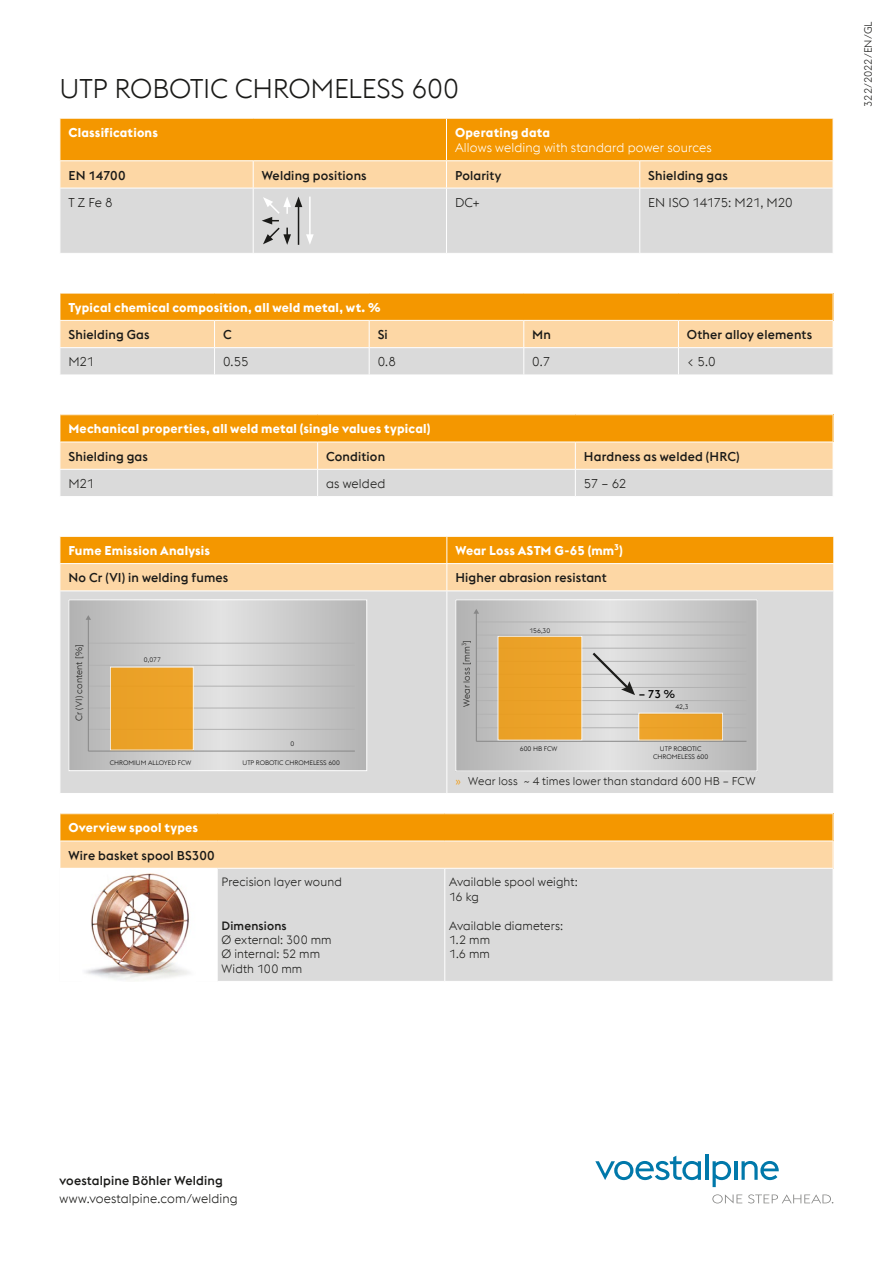
<style>
.page{position:relative;width:893px;height:1263px;background:#fff}
.page>*{position:absolute;margin:0;border:0;box-sizing:border-box;transform-origin:0 0}
.t1{font:300 27px "voestalpine";letter-spacing:-.01em;color:#1a1a18}
.t2{font:500 12.75px "voestalpine";letter-spacing:.01em;color:#1a1a18}
.t3{font:700 12.75px "voestalpine";letter-spacing:.015em;color:#fff}
.t4{font:300 12.75px "voestalpine";letter-spacing:.01em;color:#1a1a18}
.t5{font:300 12.75px "voestalpine";letter-spacing:.01em;color:#fff}
.t6{font:300 12.75px "voestalpine";letter-spacing:-.01em;color:#1a1a18}
.t7{font:300 12px/14.4px "voestalpine";letter-spacing:.01em;color:#1a1a18}
.t8{font:500 12px "voestalpine";letter-spacing:.015em;color:#1a1a18}
.t9{font:300 11.25px "voestalpine";letter-spacing:.015em;color:#1a1a18}
.t10{font:500 11.25px "voestalpine";color:#000}
.t11{font:300 10.5px "voestalpine";color:#1a1a18}
.t12{font:300 9px "voestalpine";letter-spacing:.02em;color:#1a1a18}
.t13{font:300 6.6px/7.9px "voestalpine";color:#000;text-align:center}
.t14{font:300 6.45px "voestalpine";color:#000}
.s1{color:#f49700}
</style>
<div class="page">
<svg style="left:595px;top:1156px;width:106px;height:24px"></svg>
<hr style="left:705px;top:1154px;width:3px;height:26px;background:#0078aa">
<svg style="left:713px;top:1161px;width:18px;height:26px"></svg>
<hr style="left:734px;top:1161px;width:3px;height:19px;background:#0078aa">
<svg style="left:741px;top:1161px;width:38px;height:19px"></svg>
<svg style="left:712px;top:1194px;width:30px;height:9px"></svg>
<svg style="left:748px;top:1194px;width:85px;height:9px"></svg>
<div style="left:61px;top:189px;width:772px;height:64px;background:#dadada"></div>
<hr style="left:253px;top:188px;width:1px;height:65px;background:#fff">
<hr style="left:446px;top:188px;width:1px;height:65px;background:#fff">
<hr style="left:639px;top:188px;width:1px;height:65px;background:#fff">
<svg style="left:60px;top:118px;width:774px;height:70px;background:#f7b247"></svg>
<svg style="left:262px;top:197px;width:52px;height:48px;background:#c9c9c9"></svg>
<svg style="left:60px;top:293px;width:774px;height:82px;background:#efc584"></svg>
<svg style="left:60px;top:415px;width:774px;height:81px;background:#eec381"></svg>
<hr style="left:60px;top:469px;width:258px;height:1px;background:#fff">
<hr style="left:318px;top:469px;width:257px;height:1px;background:#fff">
<hr style="left:575px;top:469px;width:258px;height:1px;background:#fff">
<div style="left:61px;top:591px;width:772px;height:202px;background:#dadada"></div>
<hr style="left:446px;top:591px;width:1px;height:202px;background:#fff">
<svg style="left:60px;top:536px;width:774px;height:54px;background:#f8b958"></svg>
<svg style="left:70px;top:601px;width:295px;height:168px;background:#cacaca"></svg>
<hr style="left:88px;top:729px;width:267px;height:1px;background:#b2b2b2">
<hr style="left:88px;top:708px;width:267px;height:1px;background:#b2b2b2">
<hr style="left:88px;top:686px;width:267px;height:1px;background:#b2b2b2">
<hr style="left:88px;top:665px;width:267px;height:1px;background:#b2b2b2">
<hr style="left:88px;top:643px;width:267px;height:1px;background:#b2b2b2">
<div style="left:110px;top:667px;width:83px;height:83px;background:#eca228"></div>
<div style="left:110px;top:667px;width:84px;height:83px;border:1px solid #fff"></div>
<hr style="left:88px;top:751px;width:267px;height:1px;background:#878787">
<hr style="left:88px;top:619px;width:1px;height:132px;background:#878787">
<svg style="left:86px;top:615px;width:5px;height:5px"></svg>
<div style="left:68px;top:599px;width:299px;height:172px;border:1px solid #fff"></div>
<svg style="left:457px;top:601px;width:298px;height:168px;background:#c9c8c8"></svg>
<hr style="left:476px;top:727px;width:270px;height:1px;background:#b2b2b2">
<hr style="left:476px;top:714px;width:270px;height:1px;background:#b2b2b2">
<hr style="left:476px;top:700px;width:270px;height:1px;background:#b2b2b2">
<hr style="left:476px;top:687px;width:270px;height:1px;background:#b2b2b2">
<hr style="left:476px;top:674px;width:270px;height:1px;background:#b2b2b2">
<hr style="left:476px;top:661px;width:270px;height:1px;background:#b2b2b2">
<hr style="left:476px;top:648px;width:270px;height:1px;background:#b2b2b2">
<hr style="left:476px;top:635px;width:270px;height:1px;background:#b2b2b2">
<hr style="left:476px;top:622px;width:270px;height:1px;background:#b2b2b2">
<div style="left:498px;top:636px;width:84px;height:104px;background:#eba228"></div>
<div style="left:639px;top:713px;width:84px;height:27px;background:#eba228"></div>
<hr style="left:476px;top:741px;width:270px;height:1px;background:#878787">
<hr style="left:476px;top:613px;width:1px;height:128px;background:#878787">
<svg style="left:473px;top:609px;width:6px;height:5px"></svg>
<svg style="left:590px;top:650px;width:45px;height:45px;background:#cbcbcb"></svg>
<div style="left:455px;top:599px;width:302px;height:172px;border:1px solid #fff"></div>
<div style="left:60px;top:814px;width:773px;height:27px;background:#f49700"></div>
<div style="left:60px;top:841px;width:773px;height:27px;background:#fdd7a5"></div>
<div style="left:218px;top:869px;width:615px;height:112px;background:#dadada"></div>
<hr style="left:60px;top:841px;width:157px;height:1px;background:#fff">
<hr style="left:217px;top:841px;width:228px;height:1px;background:#fff">
<hr style="left:445px;top:841px;width:388px;height:1px;background:#fff">
<hr style="left:444px;top:869px;width:1px;height:112px;background:#fff">
<svg style="left:833px;top:814px;width:1px;height:54px"></svg>
<svg style="left:60px;top:814px;width:1px;height:54px"></svg>
<img style="left:85px;top:873px;width:104px;height:108px">
<h1 class="t1" style="left:60px;top:73px;width:401px">UTP ROBOTIC CHROMELESS 600</h1>
<p class="t3" style="left:68px;top:124px;width:91px">Classifications</p>
<p class="t3" style="left:455px;top:124px;width:97px">Operating data</p>
<p class="t5" style="left:455px;top:140px;width:258px">Allows welding with standard power sources</p>
<p class="t2" style="left:68px;top:167px;width:59px">EN 14700</p>
<p class="t2" style="left:262px;top:167px;width:107px">Welding positions</p>
<p class="t2" style="left:455px;top:167px;width:48px">Polarity</p>
<p class="t2" style="left:648px;top:167px;width:81px">Shielding gas</p>
<p class="t4" style="left:68px;top:195px;width:46px">T Z Fe 8</p>
<p class="t4" style="left:455px;top:195px;width:27px">DC+</p>
<p class="t6" style="left:648px;top:195px;width:146px">EN ISO 14175: M21, M20</p>
<p class="t3" style="left:68px;top:299px;width:314px">Typical chemical composition, all weld metal, wt. %</p>
<p class="t2" style="left:68px;top:327px;width:83px">Shielding Gas</p>
<p class="t2" style="left:223px;top:327px;width:10px">C</p>
<p class="t2" style="left:378px;top:327px;width:12px">Si</p>
<p class="t2" style="left:532px;top:327px;width:20px">Mn</p>
<p class="t2" style="left:687px;top:327px;width:127px">Other alloy elements</p>
<p class="t4" style="left:68px;top:355px;width:28px">M21</p>
<p class="t4" style="left:223px;top:355px;width:27px">0.55</p>
<p class="t4" style="left:378px;top:355px;width:20px">0.8</p>
<p class="t4" style="left:532px;top:355px;width:20px">0.7</p>
<p class="t4" style="left:687px;top:355px;width:30px">&lt; 5.0</p>
<p class="t3" style="left:68px;top:421px;width:363px">Mechanical properties, all weld metal (single values typical)</p>
<p class="t2" style="left:68px;top:449px;width:81px">Shielding gas</p>
<p class="t2" style="left:326px;top:449px;width:61px">Condition</p>
<p class="t2" style="left:584px;top:449px;width:157px">Hardness as welded (HRC)</p>
<p class="t4" style="left:68px;top:476px;width:28px">M21</p>
<p class="t4" style="left:326px;top:476px;width:61px">as welded</p>
<p class="t4" style="left:584px;top:476px;width:44px">57 – 62</p>
<p class="t3" style="left:68px;top:542px;width:143px">Fume Emission Analysis</p>
<p class="t3" style="left:455px;top:542px;width:169px">Wear Loss ASTM G-65 (mm<sup>3</sup>)</p>
<p class="t2" style="left:68px;top:570px;width:161px">No Cr (VI) in welding fumes</p>
<p class="t2" style="left:455px;top:570px;width:153px">Higher abrasion resistant</p>
<p class="t12" style="left:74px;top:721px;width:78px;rotate:-90deg">Cr (VI) content [%]</p>
<p class="t12" style="left:462px;top:707px;width:68px;rotate:-90deg">Wear loss [mm<sup>3</sup>]</p>
<p class="t14" style="left:144px;top:656px;width:18px">0,077</p>
<p class="t14" style="left:291px;top:740px;width:5px">0</p>
<p class="t14" style="left:110px;top:759px;width:83px">CHROMIUM ALLOYED FCW</p>
<p class="t14" style="left:242px;top:759px;width:99px">UTP ROBOTIC CHROMELESS 600</p>
<p class="t13" style="left:529px;top:627px;width:22px">156,30</p>
<p class="t10" style="left:639px;top:687px;width:38px">– 73 %</p>
<p class="t13" style="left:675px;top:702px;width:15px">42,3</p>
<p class="t13" style="left:520px;top:745px;width:39px">600 HB FCW</p>
<p class="t13" style="left:653px;top:745px;width:57px">UTP ROBOTIC<br>CHROMELESS 600</p>
<p class="t3" style="left:68px;top:820px;width:131px">Overview spool types</p>
<p class="t2" style="left:68px;top:847px;width:148px">Wire basket spool BS300</p>
<p class="t7" style="left:221px;top:875px;width:122px">Precision layer wound</p>
<p class="t8" style="left:221px;top:918px;width:67px">Dimensions</p>
<p class="t7" style="left:221px;top:933px;width:112px">Ø external: 300 mm<br>Ø internal: 52 mm<br>Width 100 mm</p>
<p class="t9" style="left:455px;top:774px;width:302px"><span class="s1">»</span> Wear loss ~ 4 times lower than standard 600 HB – FCW</p>
<p class="t7" style="left:449px;top:875px;width:130px">Available spool weight:<br>16 kg</p>
<p class="t7" style="left:449px;top:918px;width:116px">Available diameters:<br>1.2 mm<br>1.6 mm</p>
<p class="t11" style="left:862px;top:107px;width:87px;rotate:-90deg">322/2022/EN/GL</p>
<p class="t2" style="left:60px;top:1173px;width:165px">voestalpine Böhler Welding</p>
<p class="t4" style="left:60px;top:1191px;width:180px">www.voestalpine.com/welding</p>
</div>
